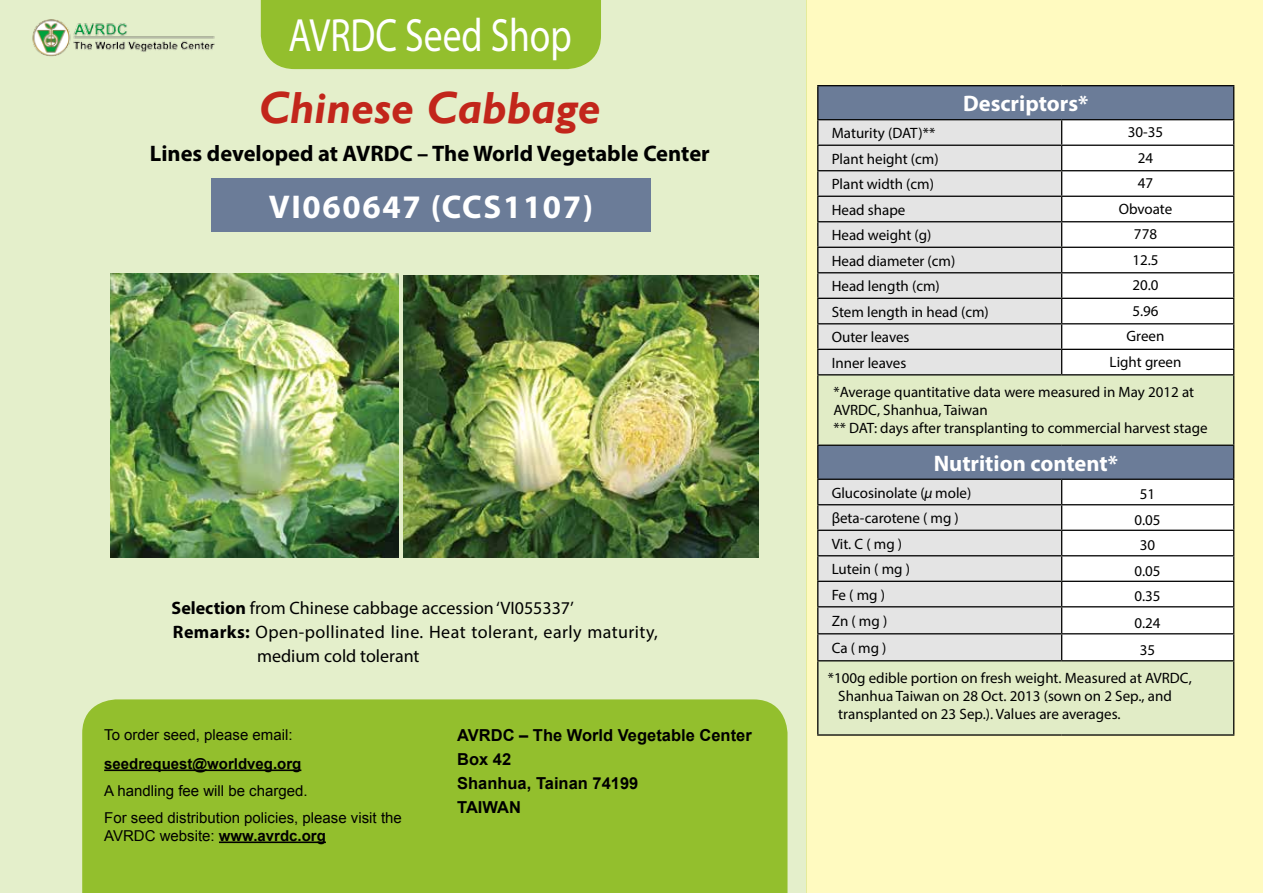
<style>
.page{position:relative;width:1263px;height:893px;background:#fff}
.page>*{position:absolute;margin:0;border:0;box-sizing:border-box;transform-origin:0 0}
.t1{font:46.8px "Myriad Pro";color:#fff;scale:.8 1}
.t2{font:italic 700 45px "Gill Sans";color:#c2261b}
.t3{font:700 33px "Myriad Pro";letter-spacing:.05em;color:#fff}
.t4{font:700 22.5px "Myriad Pro";color:#000}
.t5{font:700 22.5px "Myriad Pro";color:#fff}
.t6{font:18px "Myriad Pro";color:#000}
.t7{font:18px "Myriad Pro";letter-spacing:.02em;color:#000}
.t8{font:700 16.5px/24px "Arial";color:#000}
.t9{font:15px/26px "Myriad Pro";color:#000}
.t10{font:15px/27px "Arial";color:#000}
.t11{font:700 15px "Arial";color:#000}
.s1{font-weight:700}
.s2{font-style:italic}
</style>
<div class="page">
<div style="left:806px;top:0;width:457px;height:893px;background:#fffac0"></div>
<div style="left:0;top:0;width:806px;height:893px;background:#e4efcb"></div>
<div style="left:82px;top:699px;width:705px;height:194px;background:#93bf2d"></div>
<div style="left:261px;top:0;width:340px;height:69px;background:#93bf2d"></div>
<img style="left:32px;top:19px;width:183px;height:38px">
<hr style="left:104px;top:769px;width:197px;height:2px;background:#000">
<hr style="left:219px;top:841px;width:107px;height:2px;background:#000">
<div style="left:818px;top:86px;width:415px;height:33px;background:#6b7c98"></div>
<div style="left:818px;top:120px;width:243px;height:254px;background:#e4e4e4"></div>
<div style="left:1062px;top:120px;width:171px;height:254px;background:#fff"></div>
<svg style="left:818px;top:375px;width:415px;height:359px;background:#d9dfd3"></svg>
<hr style="left:1233px;top:86px;width:1px;height:33px;background:#000">
<hr style="left:1233px;top:446px;width:1px;height:33px;background:#000">
<hr style="left:817px;top:85px;width:245px;height:1px;background:#000">
<hr style="left:817px;top:86px;width:1px;height:33px;background:#000">
<hr style="left:1062px;top:85px;width:172px;height:1px;background:#000">
<hr style="left:817px;top:375px;width:1px;height:70px;background:#000">
<hr style="left:1233px;top:375px;width:1px;height:70px;background:#000">
<hr style="left:817px;top:446px;width:1px;height:33px;background:#000">
<hr style="left:817px;top:479px;width:245px;height:1px;background:#000">
<hr style="left:1062px;top:479px;width:172px;height:1px;background:#000">
<hr style="left:817px;top:504px;width:245px;height:1px;background:#000">
<hr style="left:1062px;top:504px;width:172px;height:1px;background:#000">
<hr style="left:817px;top:530px;width:245px;height:1px;background:#000">
<hr style="left:1062px;top:530px;width:172px;height:1px;background:#000">
<hr style="left:817px;top:555px;width:245px;height:1px;background:#000">
<hr style="left:1062px;top:555px;width:172px;height:1px;background:#000">
<hr style="left:817px;top:581px;width:245px;height:1px;background:#000">
<hr style="left:1062px;top:581px;width:172px;height:1px;background:#000">
<hr style="left:817px;top:606px;width:245px;height:1px;background:#000">
<hr style="left:1062px;top:606px;width:172px;height:1px;background:#000">
<hr style="left:817px;top:633px;width:245px;height:1px;background:#000">
<svg style="left:817px;top:480px;width:1px;height:180px"></svg>
<hr style="left:1062px;top:633px;width:172px;height:1px;background:#000">
<svg style="left:1061px;top:480px;width:1px;height:180px"></svg>
<svg style="left:1233px;top:480px;width:1px;height:180px"></svg>
<hr style="left:817px;top:661px;width:1px;height:73px;background:#000">
<hr style="left:1233px;top:661px;width:1px;height:73px;background:#000">
<hr style="left:817px;top:374px;width:245px;height:1px;background:#000">
<hr style="left:1062px;top:374px;width:172px;height:1px;background:#000">
<hr style="left:817px;top:445px;width:245px;height:1px;background:#000">
<hr style="left:1062px;top:445px;width:172px;height:1px;background:#000">
<hr style="left:817px;top:660px;width:245px;height:1px;background:#000">
<hr style="left:1062px;top:660px;width:172px;height:1px;background:#000">
<hr style="left:817px;top:734px;width:245px;height:2px;background:#000">
<hr style="left:1062px;top:734px;width:172px;height:2px;background:#000">
<hr style="left:817px;top:196px;width:245px;height:1px;background:#000">
<hr style="left:817px;top:119px;width:245px;height:1px;background:#000">
<hr style="left:1062px;top:119px;width:172px;height:1px;background:#000">
<hr style="left:817px;top:145px;width:245px;height:1px;background:#000">
<hr style="left:1062px;top:145px;width:172px;height:1px;background:#000">
<hr style="left:817px;top:170px;width:245px;height:1px;background:#000">
<hr style="left:1062px;top:170px;width:172px;height:1px;background:#000">
<hr style="left:1062px;top:196px;width:172px;height:1px;background:#000">
<hr style="left:817px;top:221px;width:245px;height:1px;background:#000">
<hr style="left:1062px;top:221px;width:172px;height:1px;background:#000">
<hr style="left:817px;top:247px;width:245px;height:1px;background:#000">
<hr style="left:1062px;top:247px;width:172px;height:1px;background:#000">
<hr style="left:817px;top:272px;width:245px;height:1px;background:#000">
<hr style="left:1062px;top:272px;width:172px;height:1px;background:#000">
<hr style="left:817px;top:298px;width:245px;height:1px;background:#000">
<hr style="left:1062px;top:298px;width:172px;height:1px;background:#000">
<hr style="left:817px;top:323px;width:245px;height:1px;background:#000">
<hr style="left:1062px;top:323px;width:172px;height:1px;background:#000">
<hr style="left:817px;top:349px;width:245px;height:1px;background:#000">
<svg style="left:817px;top:120px;width:1px;height:254px"></svg>
<hr style="left:1062px;top:349px;width:172px;height:1px;background:#000">
<svg style="left:1061px;top:120px;width:1px;height:254px"></svg>
<svg style="left:1233px;top:120px;width:1px;height:254px"></svg>
<div style="left:211px;top:179px;width:439px;height:53px;background:#6b7c98"></div>
<img style="left:111px;top:274px;width:287px;height:283px">
<img style="left:404px;top:275px;width:355px;height:282px">
<h1 class="t1" style="left:288px;top:6px;width:356px">AVRDC Seed Shop</h1>
<h2 class="t2" style="left:259px;top:82px;width:344px">Chinese Cabbage</h2>
<h3 class="t4" style="left:150px;top:139px;width:561px">Lines developed at AVRDC – The World Vegetable Center</h3>
<h3 class="t3" style="left:269px;top:185px;width:326px">VI060647 (CCS1107)</h3>
<p class="t6" style="left:171px;top:597px;width:404px"><span class="s1">Selection</span> from Chinese cabbage accession ‘VI055337’</p>
<p class="t7" style="left:173px;top:621px;width:486px"><span class="s1">Remarks:</span> Open-pollinated line. Heat tolerant, early maturity,</p>
<p class="t6" style="left:257px;top:645px;width:164px">medium cold tolerant</p>
<p class="t10" style="left:104px;top:722px;width:190px">To order seed, please email:</p>
<p class="t11" style="left:104px;top:753px;width:199px">seedrequest@worldveg.org</p>
<p class="t10" style="left:104px;top:777px;width:299px">A handling fee will be charged.<br>For seed distribution policies, please visit the</p>
<p class="t10" style="left:104px;top:822px;width:223px">AVRDC website: <span class="s1">www.avrdc.org</span></p>
<p class="t8" style="left:457px;top:723px;width:296px">AVRDC – The World Vegetable Center<br>Box 42<br>Shanhua, Tainan 74199<br>TAIWAN</p>
<h3 class="t5" style="left:963px;top:89px;width:127px">Descriptors*</h3>
<p class="t9" style="left:832px;top:120px;width:159px;line-height:25.5px">Maturity (DAT)**<br>Plant height (cm)<br>Plant width (cm)<br>Head shape<br>Head weight (g)<br>Head diameter (cm)<br>Head length (cm)<br>Stem length in head (cm)<br>Outer leaves<br>Inner leaves</p>
<p class="t9" style="left:1109px;top:119px;width:73px;text-align:center">30-35<br>24<br>47<br>Obvoate<br>778<br>12.5<br>20.0<br>5.96<br>Green<br>Light green</p>
<p class="t9" style="left:833px;top:382px;width:376px;line-height:18px">*Average quantitative data were measured in May 2012 at<br>AVRDC, Shanhua, Taiwan<br>** DAT: days after transplanting to commercial harvest stage</p>
<h3 class="t5" style="left:934px;top:448px;width:186px">Nutrition content*</h3>
<p class="t9" style="left:832px;top:479px;width:141px">Glucosinolate (<span class="s2">μ</span> mole) βeta-carotene ( mg )<br>Vit. C ( mg )<br>Lutein ( mg )<br>Fe ( mg )<br>Zn ( mg )<br>Ca ( mg )</p>
<p class="t9" style="left:1134px;top:481px;width:28px;text-align:center">51<br>0.05<br>30<br>0.05<br>0.35<br>0.24<br>35</p>
<p class="t9" style="left:838px;top:668px;width:355px;line-height:18px;text-indent:-10px">*100g edible portion on fresh weight. Measured at AVRDC,<br>Shanhua Taiwan on 28 Oct. 2013 (sown on 2 Sep., and transplanted on 23 Sep.). Values are averages.</p>
</div>
